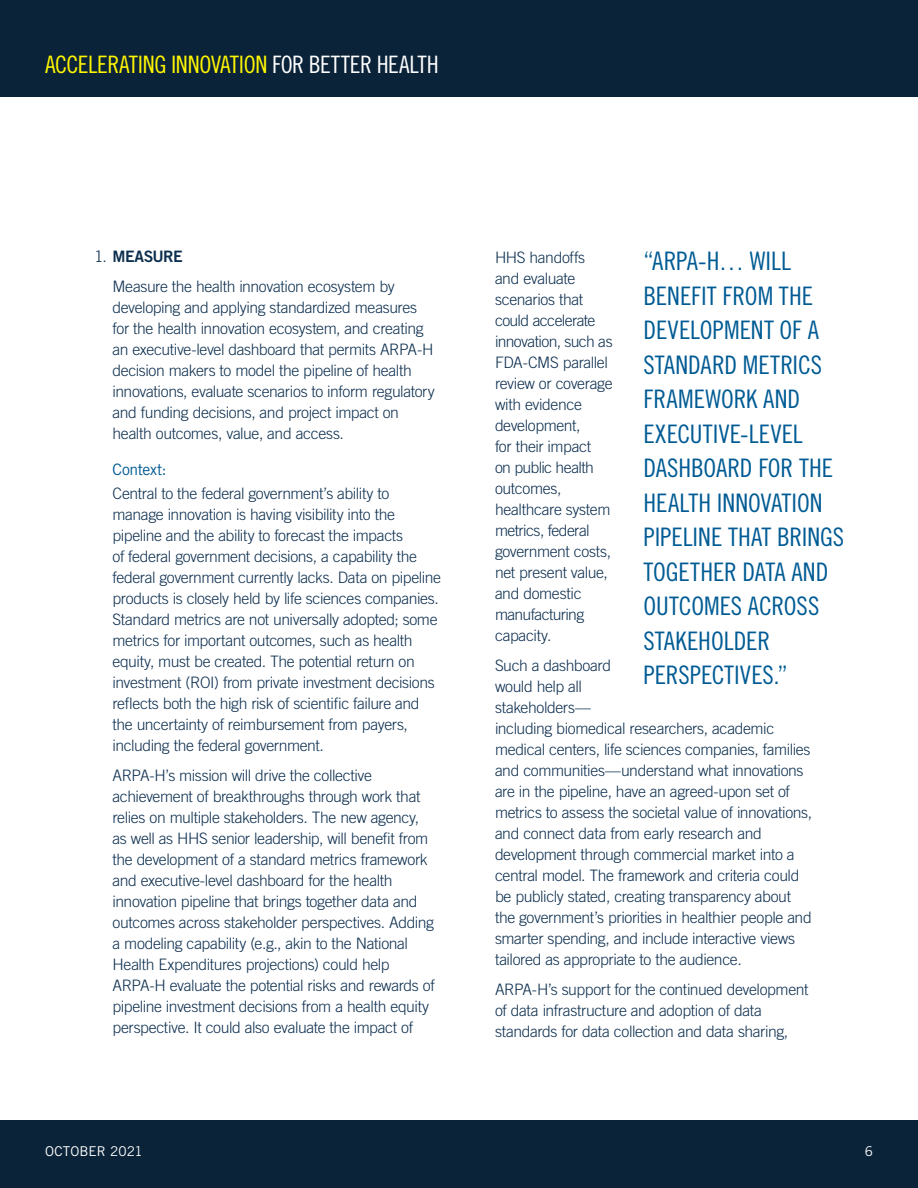
<style>
.page{position:relative;width:918px;height:1188px;background:#fff}
.page>*{position:absolute;margin:0;border:0;box-sizing:border-box;transform-origin:0 0}
.t1{font:25.5px/34.5px "Trade Gothic LT Pro Cn 18";color:#005b94}
.t2{font:24px "Trade Gothic LT Pro Cn 18";letter-spacing:-.015em;color:#fff601}
.t3{font:300 15.75px/21px "Trade Gothic LT Pro";letter-spacing:-.025em;color:#0d2f4f}
.t4{font:15.75px "Trade Gothic LT Pro Bd 2";letter-spacing:-.035em;color:#0d2f4f}
.t5{font:15.75px "Trade Gothic LT Pro";letter-spacing:-.025em;color:#005b94}
.t6{font:13.5px "Trade Gothic LT Pro";letter-spacing:.005em;color:#fff}
.s1{color:#fff}
.s2{font-family:"Trade Gothic LT Pro";font-weight:300}
</style>
<div class="page">
<div style="left:0;top:1120px;width:918px;height:68px;background:#0b2338"></div>
<div style="left:0;top:0;width:918px;height:97px;background:#0b2338"></div>
<h2 class="t2" style="left:45px;top:50px;width:395px">ACCELERATING INNOVATION <span class="s1">FOR BETTER HEALTH</span></h2>
<p class="t4" style="left:94px;top:247px;width:90px"><span class="s2">1.</span> MEASURE</p>
<p class="t3" style="left:112px;top:276px;width:324px">Measure the health innovation ecosystem by developing and applying standardized measures for the health innovation ecosystem, and creating an executive-level dashboard that permits ARPA-H decision makers to model the pipeline of health innovations, evaluate scenarios to inform regulatory and funding decisions, and project impact on health outcomes, value, and access.</p>
<p class="t5" style="left:112px;top:460px;width:56px">Context:</p>
<p class="t3" style="left:112px;top:483px;width:330px">Central to the federal government’s ability to manage innovation is having visibility into the pipeline and the ability to forecast the impacts<br>of federal government decisions, a capability the federal government currently lacks. Data on pipeline products is closely held by life sciences companies.<br>Standard metrics are not universally adopted; some metrics for important outcomes, such as health equity, must be created. The potential return on investment (ROI) from private investment decisions reflects both the high risk of scientific failure and the uncertainty of reimbursement from payers, including the federal government.</p>
<p class="t3" style="left:112px;top:765px;width:324px">ARPA-H’s mission will drive the collective achievement of breakthroughs through work that relies on multiple stakeholders. The new agency, as well as HHS senior leadership, will benefit from the development of a standard metrics framework and executive-level dashboard for the health innovation pipeline that brings together data and outcomes across stakeholder perspectives. Adding a modeling capability (e.g., akin to the National Health Expenditures projections) could help ARPA-H evaluate the potential risks and rewards of pipeline investment decisions from a health equity perspective. It could also evaluate the impact of</p>
<h1 class="t1" style="left:644px;top:244px;width:202px">“ARPA-H… WILL<br>BENEFIT FROM THE<br>DEVELOPMENT OF A<br>STANDARD METRICS<br>FRAMEWORK AND<br>EXECUTIVE-LEVEL<br>DASHBOARD FOR THE<br>HEALTH INNOVATION<br>PIPELINE THAT BRINGS<br>TOGETHER DATA AND<br>OUTCOMES ACROSS<br>STAKEHOLDER<br>PERSPECTIVES.”</h1>
<p class="t3" style="left:495px;top:247px;width:119px">HHS handoffs and evaluate scenarios that could accelerate innovation, such as<br>FDA-CMS parallel review or coverage with evidence development,<br>for their impact<br>on public health outcomes, healthcare system metrics, federal government costs, net present value, and domestic manufacturing capacity.</p>
<p class="t3" style="left:495px;top:655px;width:319px">Such a dashboard<br>would help all<br>stakeholders—<br>including biomedical researchers, academic medical centers, life sciences companies, families and communities—understand what innovations are in the pipeline, have an agreed-upon set of metrics to assess the societal value of innovations, and connect data from early research and development through commercial market into a central model. The framework and criteria could be publicly stated, creating transparency about the government’s priorities in healthier people and smarter spending, and include interactive views tailored as appropriate to the audience.</p>
<p class="t3" style="left:495px;top:979px;width:315px">ARPA-H’s support for the continued development of data infrastructure and adoption of data standards for data collection and data sharing,</p>
<p class="t6" style="left:45px;top:1143px;width:99px">OCTOBER 2021</p>
<p class="t6" style="left:865px;top:1143px;width:10px">6</p>
</div>
